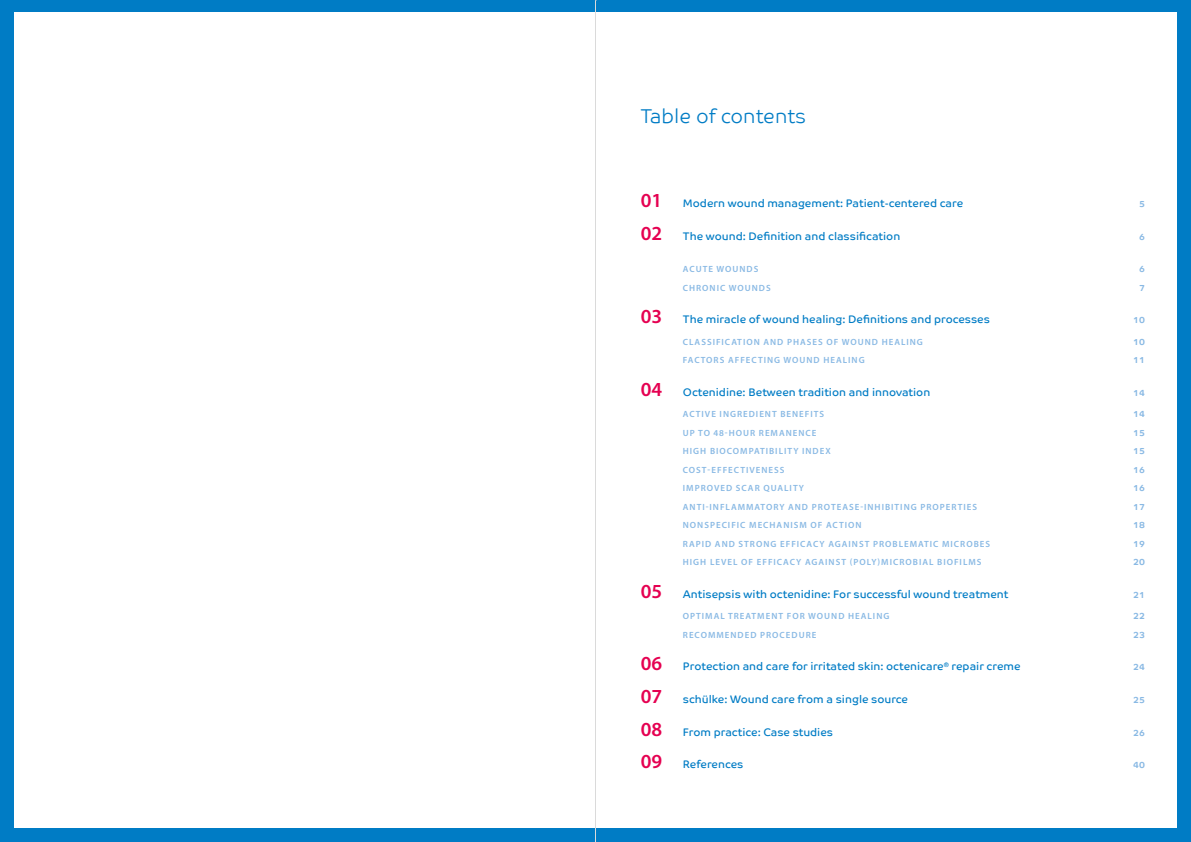
<style>
.page{position:relative;width:1191px;height:842px;background:#007cc5}
.page>*{position:absolute;margin:0;border:0;box-sizing:border-box;transform-origin:0 0}
.t1{font:20px "Co Text Lt";color:#007cc5}
.t2{font:11px "Co Text";color:#007cc5}
.t3{font:600 9px "Myriad Pro";letter-spacing:.11em;color:#89b9e4}
.t4{font:700 9px "Co Text";color:#89b9e4}
.s1{font-family:"Myriad Pro";font-weight:600;font-size:20px;color:#e50051}
</style>
<div class="page">
<div style="left:14px;top:12px;width:1162px;height:816px;background:#fff"></div>
<svg style="left:595px;top:0;width:1px;height:842px"></svg>
<h1 class="t1" style="left:640px;top:104px;width:167px">Table of contents</h1>
<p class="t2" style="left:641px;top:197px;width:324px"><span class="s1">01</span> Modern wound management: Patient-centered care</p>
<p class="t4" style="left:1139px;top:198px;width:7px">5</p>
<p class="t2" style="left:641px;top:229px;width:261px"><span class="s1">02</span> The wound: Definition and classification</p>
<p class="t4" style="left:1139px;top:231px;width:7px">6</p>
<p class="t3" style="left:683px;top:264px;width:77px">ACUTE WOUNDS</p>
<p class="t4" style="left:1139px;top:264px;width:7px">6</p>
<p class="t3" style="left:683px;top:282px;width:89px">CHRONIC WOUNDS</p>
<p class="t4" style="left:1139px;top:282px;width:7px">7</p>
<p class="t2" style="left:641px;top:313px;width:351px"><span class="s1">03</span> The miracle of wound healing: Definitions and processes</p>
<p class="t4" style="left:1133px;top:315px;width:13px">10</p>
<p class="t3" style="left:683px;top:336px;width:242px">CLASSIFICATION AND PHASES OF WOUND HEALING</p>
<p class="t4" style="left:1133px;top:336px;width:13px">10</p>
<p class="t3" style="left:683px;top:355px;width:183px">FACTORS AFFECTING WOUND HEALING</p>
<p class="t4" style="left:1133px;top:355px;width:13px">11</p>
<p class="t2" style="left:641px;top:386px;width:291px"><span class="s1">04</span> Octenidine: Between tradition and innovation</p>
<p class="t4" style="left:1133px;top:387px;width:13px">14</p>
<p class="t3" style="left:683px;top:408px;width:143px">ACTIVE INGREDIENT BENEFITS</p>
<p class="t4" style="left:1133px;top:409px;width:13px">14</p>
<p class="t3" style="left:683px;top:427px;width:135px">UP TO 48-HOUR REMANENCE</p>
<p class="t4" style="left:1133px;top:427px;width:13px">15</p>
<p class="t3" style="left:683px;top:445px;width:149px">HIGH BIOCOMPATIBILITY INDEX</p>
<p class="t4" style="left:1133px;top:446px;width:13px">15</p>
<p class="t3" style="left:683px;top:464px;width:103px">COST-EFFECTIVENESS</p>
<p class="t4" style="left:1133px;top:464px;width:13px">16</p>
<p class="t3" style="left:683px;top:482px;width:123px">IMPROVED SCAR QUALITY</p>
<p class="t4" style="left:1133px;top:483px;width:13px">16</p>
<p class="t3" style="left:683px;top:501px;width:296px">ANTI-INFLAMMATORY AND PROTEASE-INHIBITING PROPERTIES</p>
<p class="t4" style="left:1133px;top:501px;width:13px">17</p>
<p class="t3" style="left:683px;top:519px;width:180px">NONSPECIFIC MECHANISM OF ACTION</p>
<p class="t4" style="left:1133px;top:519px;width:13px">18</p>
<p class="t3" style="left:683px;top:538px;width:309px">RAPID AND STRONG EFFICACY AGAINST PROBLEMATIC MICROBES</p>
<p class="t4" style="left:1133px;top:538px;width:13px">19</p>
<p class="t3" style="left:683px;top:556px;width:300px">HIGH LEVEL OF EFFICACY AGAINST (POLY)MICROBIAL BIOFILMS</p>
<p class="t4" style="left:1133px;top:556px;width:13px">20</p>
<p class="t2" style="left:641px;top:587px;width:369px"><span class="s1">05</span> Antisepsis with octenidine: For successful wound treatment</p>
<p class="t4" style="left:1133px;top:589px;width:13px">21</p>
<p class="t3" style="left:683px;top:610px;width:208px">OPTIMAL TREATMENT FOR WOUND HEALING</p>
<p class="t4" style="left:1133px;top:610px;width:13px">22</p>
<p class="t3" style="left:683px;top:629px;width:135px">RECOMMENDED PROCEDURE</p>
<p class="t4" style="left:1133px;top:629px;width:13px">23</p>
<p class="t2" style="left:641px;top:660px;width:381px"><span class="s1">06</span> Protection and care for irritated skin: octenicare<sup>®</sup> repair creme</p>
<p class="t4" style="left:1133px;top:662px;width:13px">24</p>
<p class="t2" style="left:641px;top:693px;width:269px"><span class="s1">07</span> schülke: Wound care from a single source</p>
<p class="t4" style="left:1133px;top:694px;width:13px">25</p>
<p class="t2" style="left:641px;top:725px;width:194px"><span class="s1">08</span> From practice: Case studies</p>
<p class="t4" style="left:1133px;top:727px;width:13px">26</p>
<p class="t2" style="left:641px;top:758px;width:104px"><span class="s1">09</span> References</p>
<p class="t4" style="left:1133px;top:760px;width:13px">40</p>
</div>
